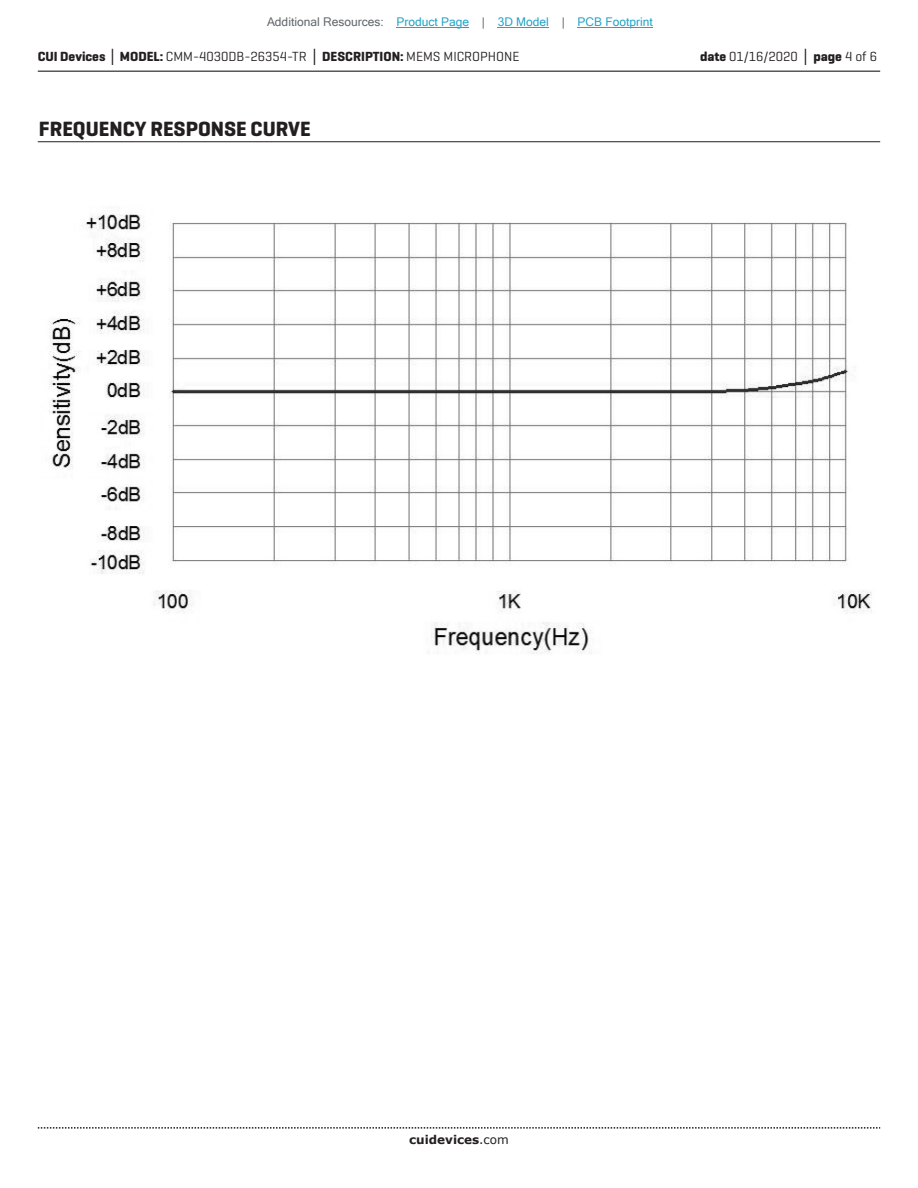
<style>
.page{position:relative;width:918px;height:1188px;background:#fff}
.page>*{position:absolute;margin:0;border:0;box-sizing:border-box;transform-origin:0 0}
.t1{font:700 21px "Geogrotesque";color:#231f20}
.t2{font:13.5px "Geogrotesque";color:#231f20}
.t3{font:12px "Microsoft Sans Serif";color:#23a4c6}
.t4{font:700 12px "Verdana";color:#231f20}
.s1{color:#63676b}
.s2{font-weight:700}
.s3{font-family:"Verdana";font-weight:700}
.s4{font-weight:400}
</style>
<div class="page">
<hr style="left:38px;top:71px;width:842px;height:1px;background:#231f20">
<svg style="left:38px;top:1127px;width:842px;height:2px"></svg>
<hr style="left:38px;top:141px;width:842px;height:1px;background:#231f20">
<img style="left:49px;top:214px;width:823px;height:440px">
<hr style="left:397px;top:27px;width:72px;height:1px;background:#23a4c6">
<hr style="left:498px;top:27px;width:51px;height:1px;background:#23a4c6">
<hr style="left:578px;top:27px;width:75px;height:1px;background:#23a4c6">
<p class="t3" style="left:267px;top:15px;width:387px"><span class="s1">Additional Resources:</span> Product Page <span class="s1">|</span> 3D Model <span class="s1">|</span> PCB Footprint</p>
<p class="t2" style="left:38px;top:48px;width:483px"><span class="s2">CUI Devices</span> <span class="s3">│</span> <span class="s2">MODEL:</span> CMM-4030DB-26354-TR <span class="s3">│</span> <span class="s2">DESCRIPTION:</span> MEMS MICROPHONE</p>
<h1 class="t1" style="left:39px;top:116px;width:273px">FREQUENCY RESPONSE CURVE</h1>
<p class="t2" style="left:700px;top:48px;width:179px"><span class="s2">date</span> 01/16/2020 <span class="s3">│</span> <span class="s2">page</span> 4 of 6</p>
<p class="t4" style="left:409px;top:1131px;width:101px">cuidevices<span class="s4">.com</span></p>
</div>
